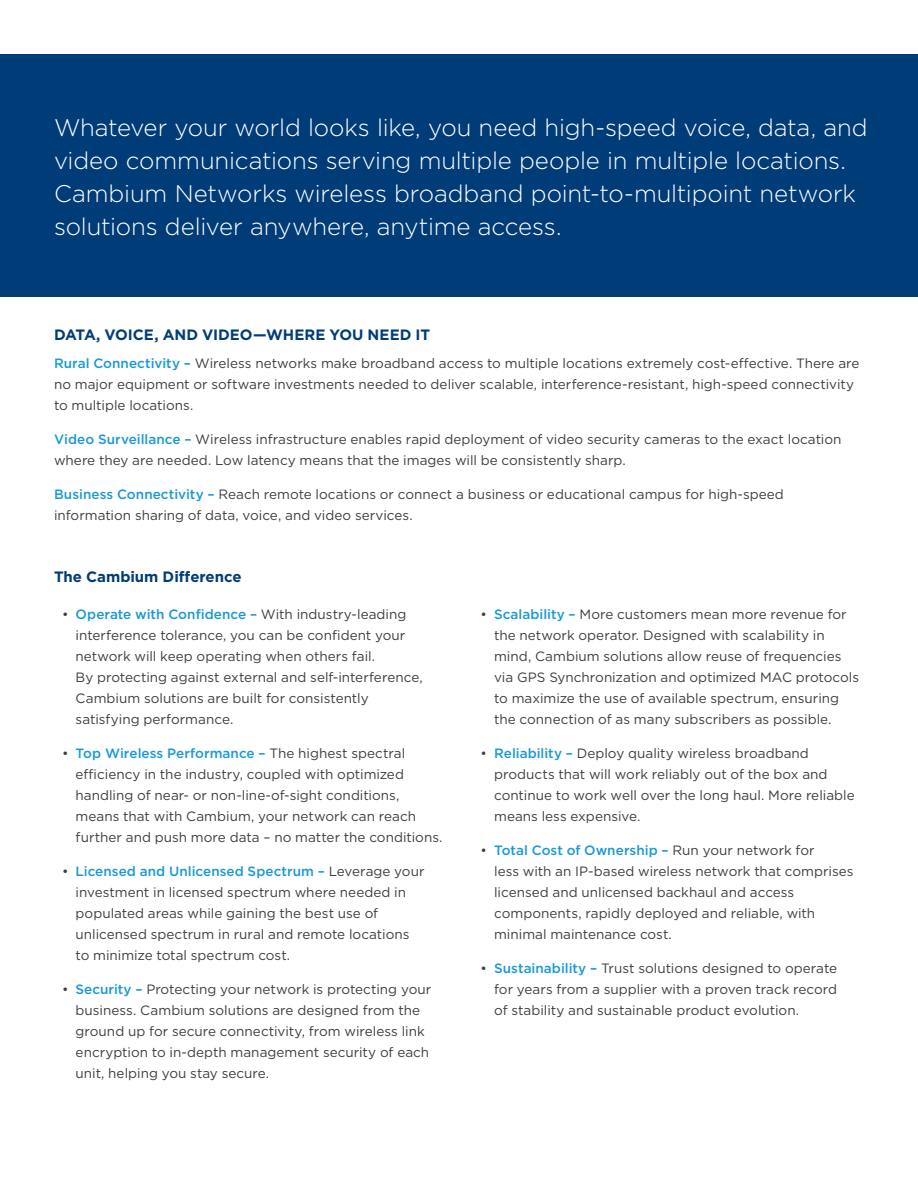
<style>
.page{position:relative;width:918px;height:1188px;background:#fff}
.page>*{position:absolute;margin:0;border:0;box-sizing:border-box;transform-origin:0 0}
.t1{font:300 24px/33px "Gotham";letter-spacing:-.005em;color:#fff}
.t2{font:700 15px "Gotham";letter-spacing:-.005em;color:#003d78}
.t3{font:13.5px/21px "Gotham";color:#3e3e3f}
.s1{font-weight:500;color:#1999d6}
</style>
<div class="page">
<div style="left:0;top:54px;width:918px;height:243px;background:#003d78"></div>
<p class="t1" style="left:54px;top:110px;width:815px">Whatever your world looks like, you need high-speed voice, data, and video communications serving multiple people in multiple locations.<br>Cambium Networks wireless broadband point-to-multipoint network solutions deliver anywhere, anytime access.</p>
<p class="t2" style="left:54px;top:325px;width:378px">DATA, VOICE, AND VIDEO—WHERE YOU NEED IT</p>
<p class="t3" style="left:54px;top:352px;width:807px"><span class="s1">Rural Connectivity –</span> Wireless networks make broadband access to multiple locations extremely cost-effective. There are no major equipment or software investments needed to deliver scalable, interference-resistant, high-speed connectivity to multiple locations.</p>
<p class="t3" style="left:54px;top:428px;width:789px"><span class="s1">Video Surveillance –</span> Wireless infrastructure enables rapid deployment of video security cameras to the exact location where they are needed. Low latency means that the images will be consistently sharp.</p>
<p class="t3" style="left:54px;top:483px;width:731px"><span class="s1">Business Connectivity –</span> Reach remote locations or connect a business or educational campus for high-speed information sharing of data, voice, and video services.</p>
<p class="t2" style="left:54px;top:567px;width:189px">The Cambium Difference</p>
<p class="t3" style="left:76px;top:603px;width:349px;text-indent:-14px">• <span class="s1">Operate with Confidence –</span> With industry-leading interference tolerance, you can be confident your network will keep operating when others fail.<br>By protecting against external and self-interference, Cambium solutions are built for consistently satisfying performance.</p>
<p class="t3" style="left:76px;top:742px;width:369px;text-indent:-14px">• <span class="s1">Top Wireless Performance –</span> The highest spectral efficiency in the industry, coupled with optimized handling of near- or non-line-of-sight conditions, means that with Cambium, your network can reach further and push more data – no matter the conditions.</p>
<p class="t3" style="left:76px;top:860px;width:350px;text-indent:-14px">• <span class="s1">Licensed and Unlicensed Spectrum –</span> Leverage your investment in licensed spectrum where needed in populated areas while gaining the best use of unlicensed spectrum in rural and remote locations to minimize total spectrum cost.</p>
<p class="t3" style="left:76px;top:978px;width:357px;text-indent:-14px">• <span class="s1">Security –</span> Protecting your network is protecting your business. Cambium solutions are designed from the ground up for secure connectivity, from wireless link encryption to in-depth management security of each unit, helping you stay secure.</p>
<p class="t3" style="left:494px;top:603px;width:366px;text-indent:-13px">• <span class="s1">Scalability –</span> More customers mean more revenue for the network operator. Designed with scalability in mind, Cambium solutions allow reuse of frequencies via GPS Synchronization and optimized MAC protocols to maximize the use of available spectrum, ensuring the connection of as many subscribers as possible.</p>
<p class="t3" style="left:494px;top:742px;width:362px;text-indent:-14px">• <span class="s1">Reliability –</span> Deploy quality wireless broadband products that will work reliably out of the box and continue to work well over the long haul. More reliable means less expensive.</p>
<p class="t3" style="left:494px;top:839px;width:361px;text-indent:-14px">• <span class="s1">Total Cost of Ownership –</span> Run your network for<br>less with an IP-based wireless network that comprises licensed and unlicensed backhaul and access components, rapidly deployed and reliable, with minimal maintenance cost.</p>
<p class="t3" style="left:494px;top:957px;width:345px;text-align:justify;text-indent:-14px">• <span class="s1">Sustainability –</span> Trust solutions designed to operate for years from a supplier with a proven track record of stability and sustainable product evolution.</p>
</div>
